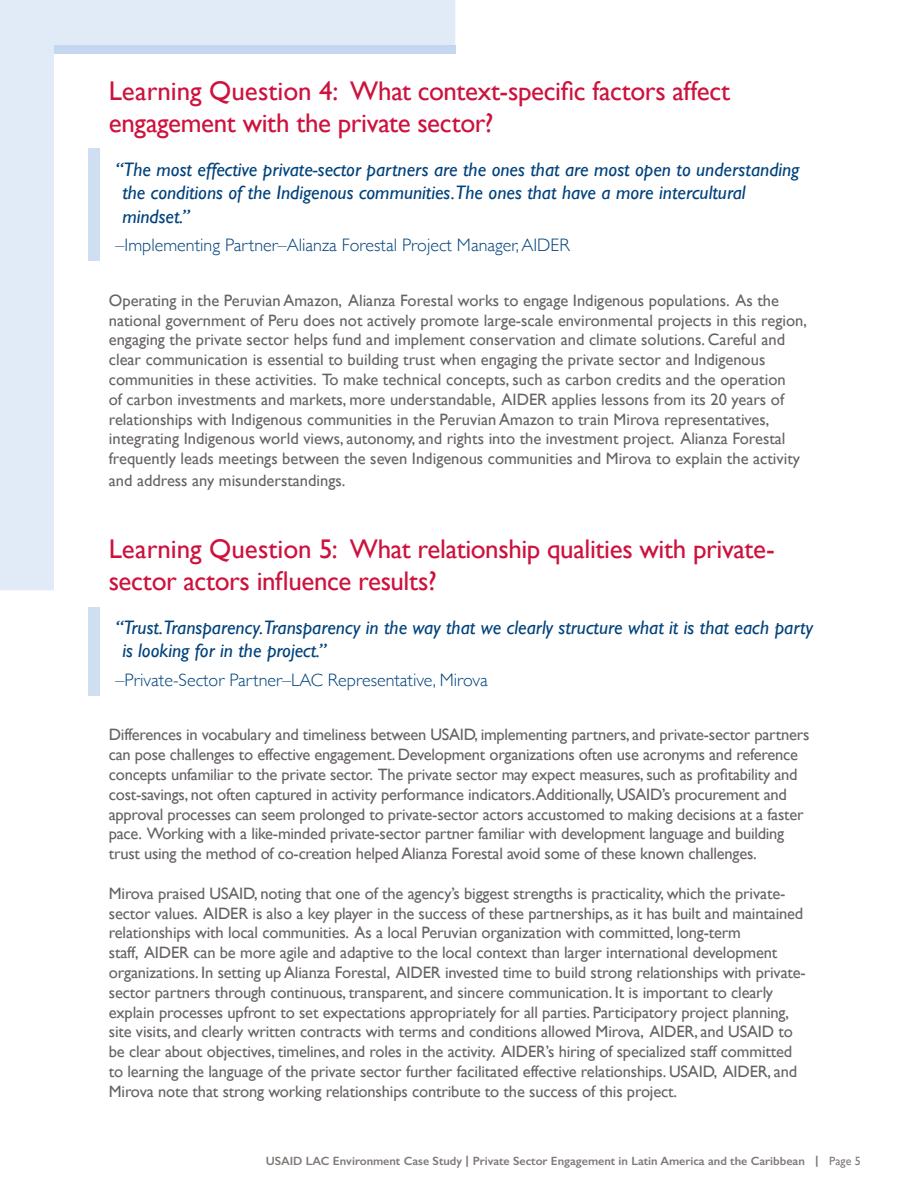
<style>
.page{position:relative;width:918px;height:1188px;background:#fff}
.page>*{position:absolute;margin:0;border:0;box-sizing:border-box;transform-origin:0 0}
.t1{font:27px/32.4px "Gill Sans";letter-spacing:-.01em;color:#cd123d}
.t2{font:italic 19.5px/23.4px "Gill Sans";color:#01427c}
.t3{font:300 18px "Gill Sans";color:#01427c}
.t4{font:16.5px/19.8px "Gill Sans";letter-spacing:-.01em;color:#676362}
.t5{font:600 12px "Gill Sans";color:#7f7977}
.s1{font-weight:700}
.s2{font-weight:400}
</style>
<div class="page">
<div style="left:0;top:0;width:455px;height:590px;background:#e1ebf7"></div>
<div style="left:54px;top:54px;width:410px;height:548px;background:#fff"></div>
<div style="left:54px;top:45px;width:401px;height:9px;background:#c5d7ee"></div>
<div style="left:89px;top:149px;width:11px;height:112px;background:#cfdef1"></div>
<div style="left:89px;top:607px;width:11px;height:88px;background:#cfdef1"></div>
<h3 class="t1" style="left:109px;top:74px;width:623px">Learning Question 4: What context-specific factors affect engagement with the private sector?</h3>
<p class="t2" style="left:122px;top:157px;width:679px;text-indent:-7px">“The most effective private-sector partners are the ones that are most open to understanding the conditions of the Indigenous communities.The ones that have a more intercultural mindset.”</p>
<p class="t3" style="left:116px;top:231px;width:456px">–Implementing Partner–Alianza Forestal Project Manager, AIDER</p>
<p class="t4" style="left:109px;top:290px;width:700px">Operating in the Peruvian Amazon, Alianza Forestal works to engage Indigenous populations. As the national government of Peru does not actively promote large-scale environmental projects in this region, engaging the private sector helps fund and implement conservation and climate solutions. Careful and clear communication is essential to building trust when engaging the private sector and Indigenous communities in these activities. To make technical concepts, such as carbon credits and the operation<br>of carbon investments and markets, more understandable, AIDER applies lessons from its 20 years of relationships with Indigenous communities in the Peruvian Amazon to train Mirova representatives, integrating Indigenous world views, autonomy, and rights into the investment project. Alianza Forestal frequently leads meetings between the seven Indigenous communities and Mirova to explain the activity</p>
<p class="t4" style="left:109px;top:470px;width:238px">and address any misunderstandings.</p>
<h3 class="t1" style="left:109px;top:532px;width:668px">Learning Question 5: What relationship qualities with private&shy;sector actors influence results?</h3>
<p class="t2" style="left:122px;top:615px;width:692px;text-indent:-7px">“Trust.Transparency.Transparency in the way that we clearly structure what it is that each party is looking for in the project.”</p>
<p class="t3" style="left:116px;top:665px;width:374px">–Private-Sector Partner–LAC Representative, Mirova</p>
<p class="t4" style="left:109px;top:725px;width:702px">Differences in vocabulary and timeliness between USAID, implementing partners, and private-sector partners can pose challenges to effective engagement. Development organizations often use acronyms and reference concepts unfamiliar to the private sector. The private sector may expect measures, such as profitability and cost-savings, not often captured in activity performance indicators.Additionally, USAID’s procurement and approval processes can seem prolonged to private-sector actors accustomed to making decisions at a faster pace. Working with a like-minded private-sector partner familiar with development language and building trust using the method of co-creation helped Alianza Forestal avoid some of these known challenges.</p>
<p class="t4" style="left:109px;top:883px;width:699px">Mirova praised USAID, noting that one of the agency’s biggest strengths is practicality, which the private&shy;sector values. AIDER is also a key player in the success of these partnerships, as it has built and maintained relationships with local communities. As a local Peruvian organization with committed, long-term<br>staff, AIDER can be more agile and adaptive to the local context than larger international development organizations. In setting up Alianza Forestal, AIDER invested time to build strong relationships with private&shy;sector partners through continuous, transparent, and sincere communication. It is important to clearly explain processes upfront to set expectations appropriately for all parties. Participatory project planning, site visits, and clearly written contracts with terms and conditions allowed Mirova, AIDER, and USAID to be clear about objectives, timelines, and roles in the activity. AIDER’s hiring of specialized staff committed to learning the language of the private sector further facilitated effective relationships. USAID, AIDER, and Mirova note that strong working relationships contribute to the success of this project.</p>
<p class="t5" style="left:266px;top:1154px;width:596px">USAID LAC Environment Case Study <span class="s1">|</span> Private Sector Engagement in Latin America and the Caribbean <span class="s1">|</span> <span class="s2">Page 5</span></p>
</div>
